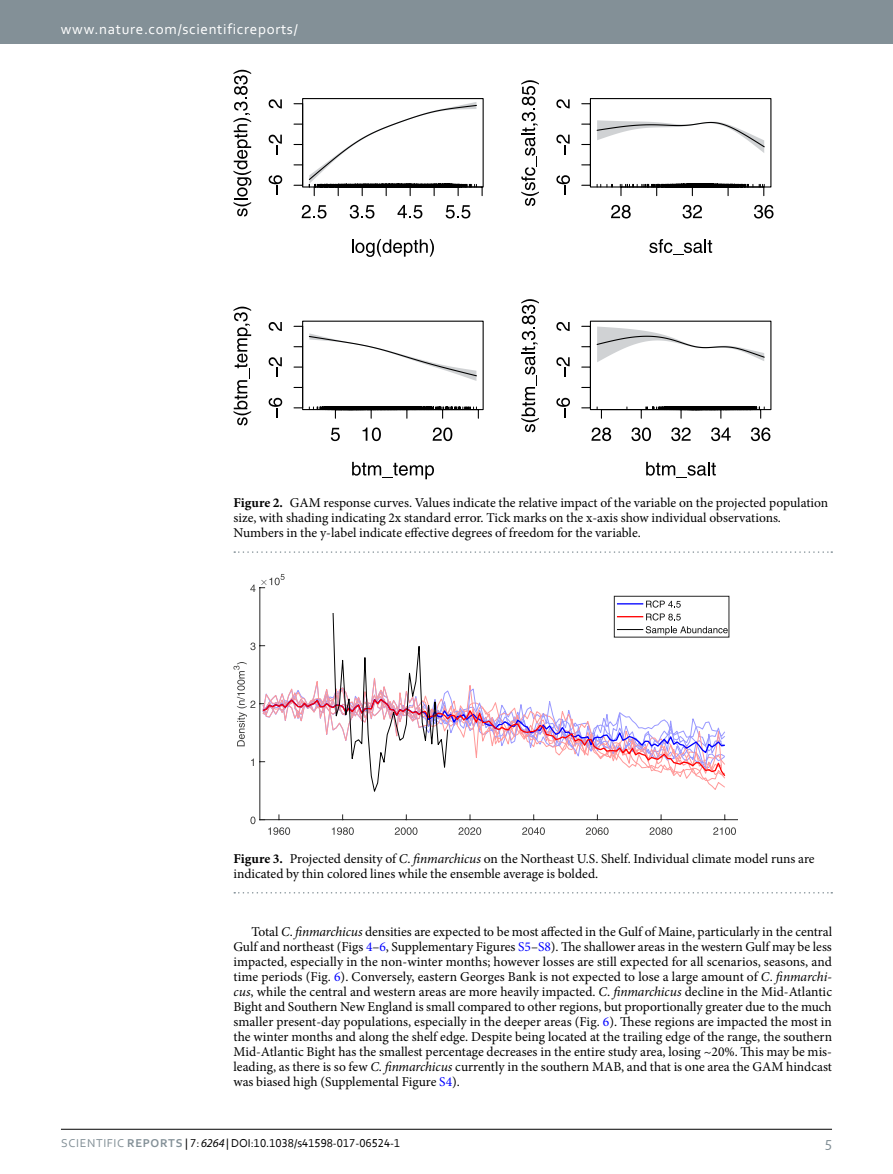
<style>
.page{position:relative;width:893px;height:1174px;background:#fff}
.page>*{position:absolute;margin:0;border:0;box-sizing:border-box;transform-origin:0 0}
.t1{font:15px "Corbel 2";letter-spacing:.045em;color:#fff}
.t2{font:15px "Corbel 2";color:#839097}
.t3{font:13.5px/15px "Minion Pro";color:#000}
.t4{font:12px "Corbel";color:#000}
.s1{font-weight:700}
.s2{font-style:italic}
.s3{color:#00f}
.s4{font-family:"Corbel 2";color:#839097}
.s5{font-family:"Corbel Bold 2";color:#839097}
.s6{font-family:"Myriad Pro";font-style:italic}
</style>
<div class="page">
<div style="left:0;top:0;width:893px;height:43px;background:#839097"></div>
<hr style="left:61px;top:1129px;width:771px;height:1px;background:#000">
<svg style="left:302px;top:205px;width:24px;height:13px"></svg>
<svg style="left:350px;top:205px;width:24px;height:13px"></svg>
<svg style="left:398px;top:205px;width:24px;height:13px"></svg>
<svg style="left:446px;top:205px;width:24px;height:13px"></svg>
<svg style="left:269px;top:175px;width:13px;height:20px"></svg>
<svg style="left:269px;top:135px;width:13px;height:19px"></svg>
<svg style="left:269px;top:99px;width:13px;height:9px"></svg>
<div style="left:302px;top:98px;width:182px;height:89px;border:1px solid #000"></div>
<svg style="left:352px;top:239px;width:82px;height:18px"></svg>
<svg style="left:233px;top:70px;width:18px;height:146px"></svg>
<svg style="left:294px;top:102px;width:189px;height:94px"></svg>
<svg style="left:611px;top:205px;width:20px;height:13px"></svg>
<svg style="left:682px;top:205px;width:20px;height:13px"></svg>
<svg style="left:754px;top:205px;width:19px;height:13px"></svg>
<svg style="left:556px;top:175px;width:14px;height:20px"></svg>
<svg style="left:556px;top:135px;width:14px;height:19px"></svg>
<svg style="left:556px;top:99px;width:14px;height:9px"></svg>
<div style="left:590px;top:98px;width:181px;height:89px;border:1px solid #000"></div>
<svg style="left:649px;top:239px;width:63px;height:16px"></svg>
<svg style="left:521px;top:80px;width:18px;height:126px"></svg>
<svg style="left:596px;top:120px;width:169px;height:33px"></svg>
<svg style="left:597px;top:184px;width:168px;height:12px"></svg>
<svg style="left:331px;top:428px;width:9px;height:13px"></svg>
<svg style="left:363px;top:427px;width:18px;height:14px"></svg>
<svg style="left:433px;top:427px;width:19px;height:14px"></svg>
<svg style="left:269px;top:398px;width:13px;height:20px"></svg>
<svg style="left:269px;top:357px;width:13px;height:20px"></svg>
<svg style="left:269px;top:322px;width:13px;height:9px"></svg>
<svg style="left:352px;top:462px;width:82px;height:17px"></svg>
<svg style="left:233px;top:307px;width:18px;height:118px"></svg>
<svg style="left:294px;top:333px;width:183px;height:48px"></svg>
<svg style="left:309px;top:406px;width:170px;height:12px"></svg>
<svg style="left:591px;top:427px;width:20px;height:14px"></svg>
<svg style="left:631px;top:427px;width:20px;height:14px"></svg>
<svg style="left:671px;top:427px;width:20px;height:14px"></svg>
<svg style="left:711px;top:427px;width:20px;height:14px"></svg>
<svg style="left:751px;top:427px;width:19px;height:14px"></svg>
<svg style="left:556px;top:398px;width:14px;height:20px"></svg>
<svg style="left:556px;top:357px;width:14px;height:20px"></svg>
<svg style="left:556px;top:322px;width:14px;height:9px"></svg>
<svg style="left:646px;top:462px;width:70px;height:16px"></svg>
<svg style="left:521px;top:299px;width:18px;height:133px"></svg>
<svg style="left:596px;top:326px;width:169px;height:36px"></svg>
<svg style="left:597px;top:406px;width:168px;height:12px"></svg>
<svg style="left:234px;top:551px;width:595px;height:2px"></svg>
<hr style="left:260px;top:819px;width:477px;height:1px;background:#262626">
<svg style="left:332px;top:827px;width:22px;height:8px"></svg>
<svg style="left:395px;top:827px;width:22px;height:8px"></svg>
<svg style="left:458px;top:827px;width:23px;height:8px"></svg>
<svg style="left:522px;top:827px;width:23px;height:8px"></svg>
<svg style="left:586px;top:827px;width:23px;height:8px"></svg>
<svg style="left:649px;top:827px;width:23px;height:8px"></svg>
<svg style="left:713px;top:827px;width:23px;height:8px"></svg>
<hr style="left:260px;top:587px;width:1px;height:232px;background:#262626">
<svg style="left:250px;top:815px;width:40px;height:20px"></svg>
<svg style="left:250px;top:574px;width:35px;height:18px"></svg>
<svg style="left:233px;top:600px;width:495px;height:193px"></svg>
<div style="left:614px;top:596px;width:115px;height:41px;border:1px solid #262626"></div>
<svg style="left:234px;top:892px;width:595px;height:1px"></svg>
<p class="t1" style="left:61px;top:19px;width:238px">www.nature.com/scientificreports/</p>
<p class="t3" style="left:233px;top:495px;width:596px"><span class="s1">Figure 2.</span> GAM response curves. Values indicate the relative impact of the variable on the projected population size, with shading indicating 2x standard error. Tick marks on the x-axis show individual observations.<br>Numbers in the y-label indicate effective degrees of freedom for the variable.</p>
<p class="t3" style="left:233px;top:851px;width:583px"><span class="s1">Figure 3.</span> Projected density of <span class="s2">C</span>. <span class="s2">finmarchicus</span> on the Northeast U.S. Shelf. Individual climate model runs are indicated by thin colored lines while the ensemble average is bolded.</p>
<p class="t3" style="left:233px;top:924px;width:600px;text-align:justify;text-indent:18px">Total <span class="s2">C</span>. <span class="s2">finmarchicus</span> densities are expected to be most affected in the Gulf of Maine, particularly in the central Gulf and northeast (Figs <span class="s3">4</span>–<span class="s3">6</span>, Supplementary Figures <span class="s3">S5</span>–<span class="s3">S8</span>). The shallower areas in the western Gulf may be less impacted, especially in the non-winter months; however losses are still expected for all scenarios, seasons, and time periods (Fig. <span class="s3">6</span>). Conversely, eastern Georges Bank is not expected to lose a large amount of <span class="s2">C</span>. <span class="s2">finmarchi&shy;cus</span>, while the central and western areas are more heavily impacted. <span class="s2">C</span>. <span class="s2">finmarchicus</span> decline in the Mid-Atlantic Bight and Southern New England is small compared to other regions, but proportionally greater due to the much smaller present-day populations, especially in the deeper areas (Fig. <span class="s3">6</span>). These regions are impacted the most in the winter months and along the shelf edge. Despite being located at the trailing edge of the range, the southern Mid-Atlantic Bight has the smallest percentage decreases in the entire study area, losing ~20%. This may be mis&shy;leading, as there is so few <span class="s2">C</span>. <span class="s2">finmarchicus</span> currently in the southern MAB, and that is one area the GAM hindcast was biased high (Supplemental Figure <span class="s3">S4</span>).</p>
<p class="t4" style="left:61px;top:1135px;width:341px"><span class="s4">ScIeNtIFIc</span> <span class="s5">REPORTS</span> | 7: <span class="s6">6264</span> | DOI:10.1038/s41598-017-06524-1</p>
<p class="t2" style="left:825px;top:1132px;width:9px">5</p>
</div>
